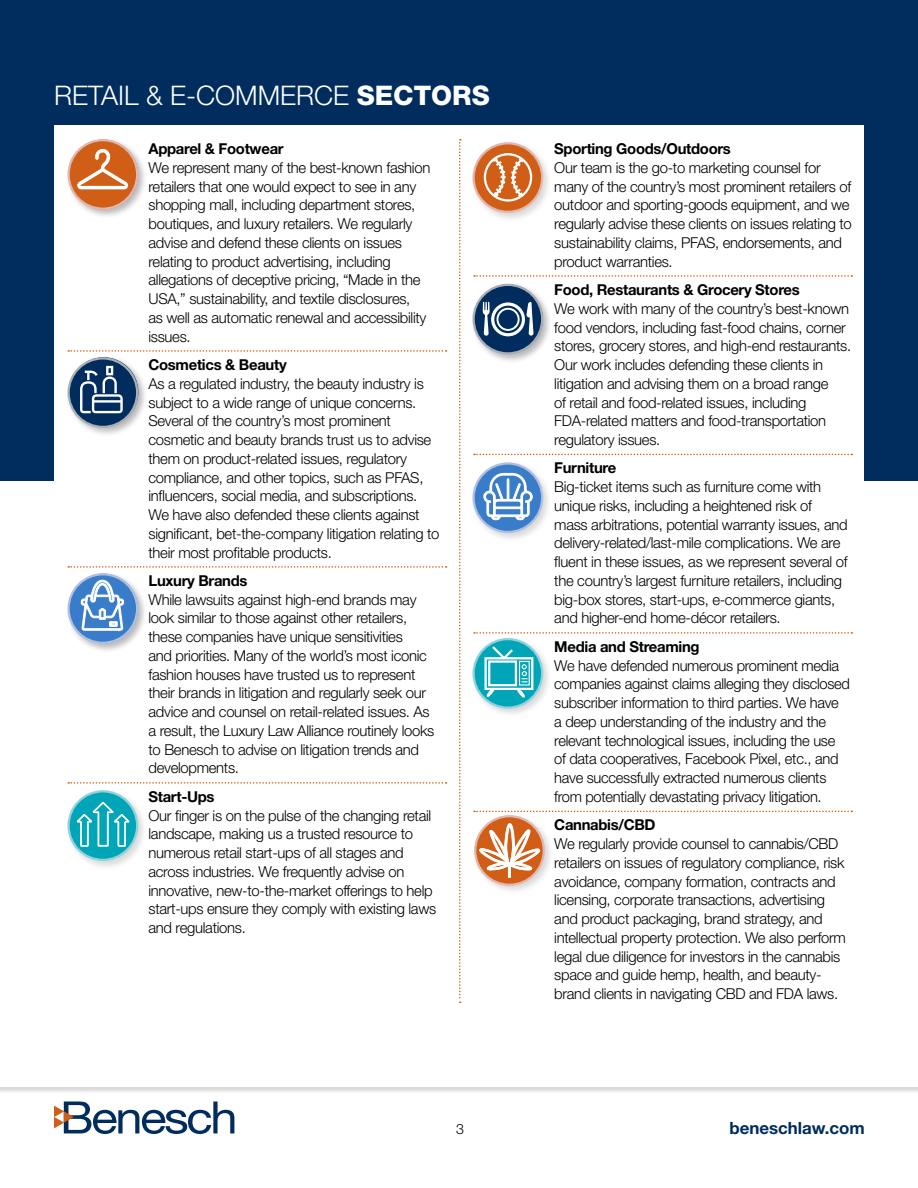
<style>
.page{position:relative;width:918px;height:1188px;background:#fff}
.page>*{position:absolute;margin:0;border:0;box-sizing:border-box;transform-origin:0 0}
.t1{font:300 27px "Helvetica Neue LT Std";color:#fff}
.t2{font:700 16.95px "Helvetica Neue LT Std";color:#002d5d}
.t3{font:300 15px/18.8px "Helvetica Neue LT Std";letter-spacing:-.02em;color:#000}
.t4{font:700 15px "Helvetica Neue LT Std";letter-spacing:-.02em;color:#000}
.t5{font:300 14.25px "Helvetica Neue LT Std";color:#000}
.s1{font-weight:800}
</style>
<div class="page">
<svg style="left:54px;top:1102px;width:180px;height:32px"></svg>
<div style="left:0;top:0;width:918px;height:481px;background:#002d5d"></div>
<div style="left:54px;top:125px;width:810px;height:897px;background:#fff"></div>
<svg style="left:68px;top:350px;width:379px;height:2px"></svg>
<svg style="left:68px;top:566px;width:379px;height:2px"></svg>
<svg style="left:68px;top:782px;width:379px;height:2px"></svg>
<svg style="left:474px;top:275px;width:378px;height:2px"></svg>
<svg style="left:474px;top:454px;width:378px;height:1px"></svg>
<svg style="left:474px;top:632px;width:378px;height:2px"></svg>
<svg style="left:474px;top:811px;width:378px;height:1px"></svg>
<div style="left:65px;top:136px;width:83px;height:84px;background:#000;opacity:.15"></div>
<svg style="left:69px;top:140px;width:68px;height:69px"></svg>
<div style="left:68px;top:139px;width:70px;height:71px;border:2px solid #e3b7ad;border-radius:50%"></div>
<svg style="left:74px;top:148px;width:60px;height:46px"></svg>
<div style="left:65px;top:355px;width:83px;height:83px;background:#000;opacity:.15"></div>
<svg style="left:69px;top:358px;width:68px;height:69px"></svg>
<div style="left:68px;top:357px;width:70px;height:71px;border:2px solid #a9aeb7;border-radius:50%"></div>
<svg style="left:74px;top:366px;width:49px;height:47px"></svg>
<div style="left:65px;top:571px;width:83px;height:83px;background:#000;opacity:.15"></div>
<svg style="left:69px;top:574px;width:68px;height:69px"></svg>
<div style="left:68px;top:573px;width:70px;height:71px;border:2px solid #afc0e1;border-radius:50%"></div>
<svg style="left:79px;top:577px;width:48px;height:60px"></svg>
<div style="left:65px;top:788px;width:83px;height:83px;background:#000;opacity:.15"></div>
<svg style="left:69px;top:791px;width:68px;height:69px"></svg>
<div style="left:68px;top:790px;width:70px;height:71px;border:2px solid #92d2dc;border-radius:50%"></div>
<svg style="left:75px;top:800px;width:56px;height:47px"></svg>
<div style="left:470px;top:281px;width:83px;height:83px;background:#000;opacity:.15"></div>
<div style="left:474px;top:285px;width:68px;height:68px;background:#002d5d;border-radius:50%"></div>
<div style="left:473px;top:284px;width:70px;height:71px;border:2px solid #a9aeb7;border-radius:50%"></div>
<svg style="left:478px;top:301px;width:56px;height:35px"></svg>
<div style="left:470px;top:460px;width:83px;height:83px;background:#000;opacity:.15"></div>
<svg style="left:474px;top:463px;width:68px;height:69px"></svg>
<div style="left:473px;top:462px;width:70px;height:71px;border:2px solid #afc0e1;border-radius:50%"></div>
<svg style="left:484px;top:473px;width:49px;height:47px"></svg>
<div style="left:472px;top:813px;width:82px;height:83px;background:#000;opacity:.15"></div>
<svg style="left:475px;top:816px;width:69px;height:69px"></svg>
<div style="left:474px;top:815px;width:71px;height:71px;border:2px solid #e3b7ad;border-radius:50%"></div>
<svg style="left:476px;top:822px;width:67px;height:56px"></svg>
<div style="left:470px;top:635px;width:83px;height:84px;background:#000;opacity:.15"></div>
<svg style="left:474px;top:639px;width:68px;height:69px"></svg>
<div style="left:473px;top:638px;width:70px;height:71px;border:2px solid #92d2dc;border-radius:50%"></div>
<div style="left:484px;top:657px;width:49px;height:33px;border:2px solid #fff"></div>
<svg style="left:485px;top:644px;width:43px;height:56px"></svg>
<div style="left:470px;top:140px;width:83px;height:83px;background:#000;opacity:.15"></div>
<svg style="left:474px;top:143px;width:68px;height:69px;fill:#d05e16"></svg>
<div style="left:473px;top:142px;width:70px;height:71px;border:2px solid #e3b7ad;border-radius:50%"></div>
<div style="left:484px;top:153px;width:48px;height:49px;border:2px solid #fff;border-radius:50%"></div>
<svg style="left:490px;top:155px;width:36px;height:45px"></svg>
<svg style="left:459px;top:139px;width:2px;height:864px"></svg>
<h1 class="t1" style="left:54px;top:79px;width:437px">RETAIL &amp; E-COMMERCE <span class="s1">SECTORS</span></h1>
<p class="t4" style="left:148px;top:139px;width:137px">Apparel &amp; Footwear</p>
<p class="t3" style="left:148px;top:158px;width:283px">We represent many of the best-known fashion retailers that one would expect to see in any shopping mall, including department stores, boutiques, and luxury retailers. We regularly advise and defend these clients on issues relating to product advertising, including allegations of deceptive pricing, “Made in the USA,” sustainability, and textile disclosures,<br>as well as automatic renewal and accessibility issues.</p>
<p class="t4" style="left:148px;top:355px;width:140px">Cosmetics &amp; Beauty</p>
<p class="t3" style="left:148px;top:374px;width:293px">As a regulated industry, the beauty industry is subject to a wide range of unique concerns.<br>Several of the country’s most prominent cosmetic and beauty brands trust us to advise them on product-related issues, regulatory compliance, and other topics, such as PFAS, influencers, social media, and subscriptions.<br>We have also defended these clients against significant, bet-the-company litigation relating to their most profitable products.</p>
<p class="t4" style="left:148px;top:571px;width:101px">Luxury Brands</p>
<p class="t3" style="left:148px;top:590px;width:287px">While lawsuits against high-end brands may look similar to those against other retailers, these companies have unique sensitivities<br>and priorities. Many of the world’s most iconic fashion houses have trusted us to represent their brands in litigation and regularly seek our advice and counsel on retail-related issues. As a result, the Luxury Law Alliance routinely looks to Benesch to advise on litigation trends and developments.</p>
<p class="t4" style="left:148px;top:787px;width:68px">Start-Ups</p>
<p class="t3" style="left:148px;top:806px;width:289px">Our finger is on the pulse of the changing retail landscape, making us a trusted resource to numerous retail start-ups of all stages and across industries. We frequently advise on innovative, new-to-the-market offerings to help start-ups ensure they comply with existing laws and regulations.</p>
<p class="t4" style="left:554px;top:139px;width:178px">Sporting Goods/Outdoors</p>
<p class="t3" style="left:554px;top:158px;width:299px">Our team is the go-to marketing counsel for many of the country’s most prominent retailers of outdoor and sporting-goods equipment, and we regularly advise these clients on issues relating to sustainability claims, PFAS, endorsements, and product warranties.</p>
<p class="t4" style="left:554px;top:280px;width:247px">Food, Restaurants &amp; Grocery Stores</p>
<p class="t3" style="left:554px;top:299px;width:298px">We work with many of the country’s best-known food vendors, including fast-food chains, corner stores, grocery stores, and high-end restaurants.<br>Our work includes defending these clients in litigation and advising them on a broad range<br>of retail and food-related issues, including FDA-related matters and food-transportation regulatory issues.</p>
<p class="t4" style="left:554px;top:459px;width:63px">Furniture</p>
<p class="t3" style="left:554px;top:477px;width:295px">Big-ticket items such as furniture come with unique risks, including a heightened risk of mass arbitrations, potential warranty issues, and delivery-related/last-mile complications. We are fluent in these issues, as we represent several of the country’s largest furniture retailers, including big-box stores, start-ups, e-commerce giants, and higher-end home-décor retailers.</p>
<p class="t4" style="left:554px;top:637px;width:147px">Media and Streaming</p>
<p class="t3" style="left:554px;top:656px;width:297px">We have defended numerous prominent media companies against claims alleging they disclosed subscriber information to third parties. We have a deep understanding of the industry and the relevant technological issues, including the use of data cooperatives, Facebook Pixel, etc., and have successfully extracted numerous clients from potentially devastating privacy litigation.</p>
<p class="t4" style="left:554px;top:816px;width:103px">Cannabis/CBD</p>
<p class="t3" style="left:554px;top:834px;width:293px">We regularly provide counsel to cannabis/CBD retailers on issues of regulatory compliance, risk avoidance, company formation, contracts and licensing, corporate transactions, advertising and product packaging, brand strategy, and intellectual property protection. We also perform legal due diligence for investors in the cannabis space and guide hemp, health, and beauty&shy;brand clients in navigating CBD and FDA laws.</p>
<p class="t5" style="left:456px;top:1120px;width:9px">3</p>
<p class="t2" style="left:729px;top:1117px;width:137px">beneschlaw.com</p>
</div>
